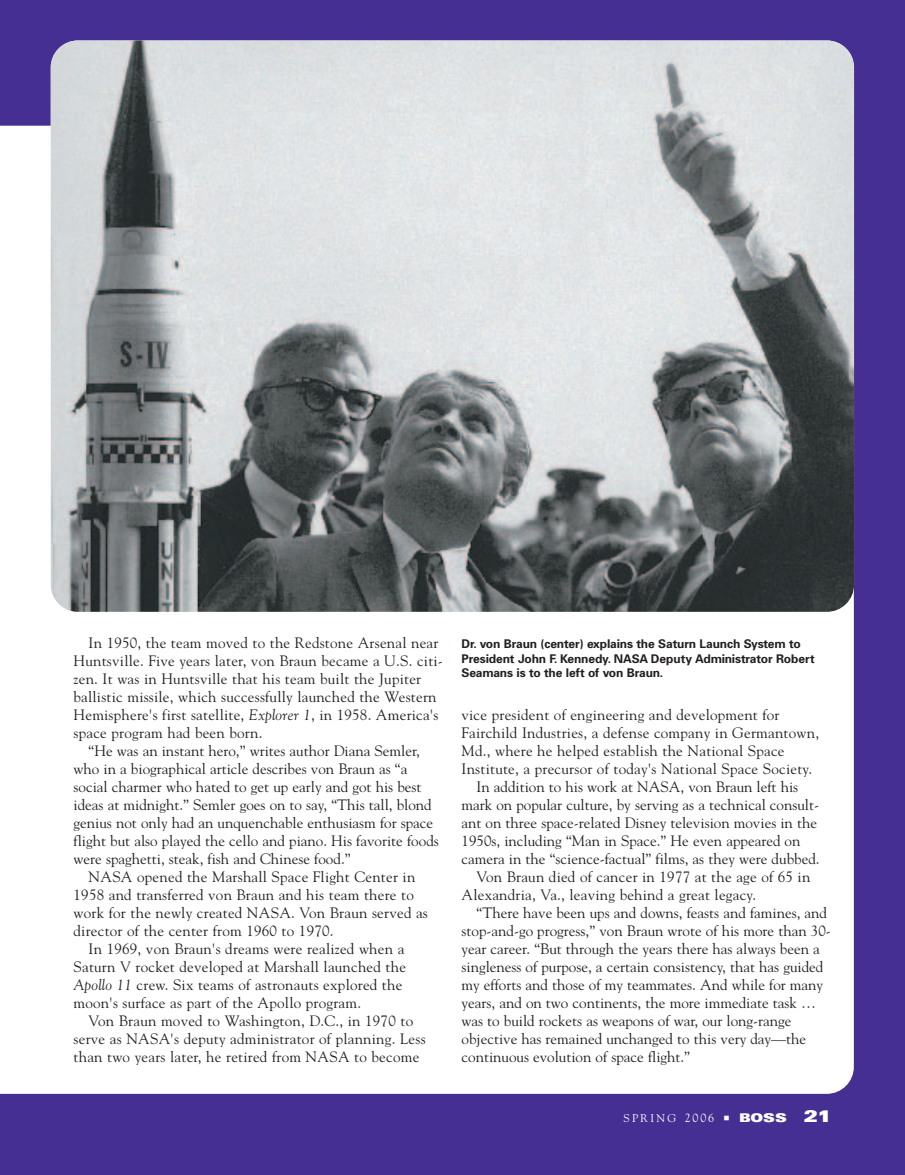
<style>
.page{position:relative;width:905px;height:1175px;background:#fff}
.page>*{position:absolute;margin:0;border:0;box-sizing:border-box;transform-origin:0 0}
.t1{font:15px "Goudy";color:#231f20}
.t2{font:700 12px/14.4px "Univers";letter-spacing:-.01em;color:#231f20}
.t3{font:900 expanded 12px "Univers";color:#fff}
.t4{font:11.25px "Goudy";letter-spacing:.2em;color:#fff}
.s1{font-style:italic}
.s2{font-size:12px}
.s3{font-size:16.5px}
</style>
<div class="page">
<div style="left:0;top:0;width:904px;height:1174px;background:#452f92"></div>
<div style="left:0;top:126px;width:853px;height:967px;background:#fff"></div>
<div style="left:72px;top:148px;width:760px;height:921px;background:#fff"></div>
<img style="left:51px;top:40px;width:803px;height:572px;border-radius:27px">
<p class="t1" style="left:89px;top:634px;width:351px">In 1950, the team moved to the Redstone Arsenal near</p>
<p class="t1" style="left:74px;top:652px;width:371px">Huntsville. Five years later, von Braun became a U.S. citi-</p>
<p class="t1" style="left:74px;top:670px;width:349px">zen. It was in Huntsville that his team built the Jupiter</p>
<p class="t1" style="left:74px;top:688px;width:364px">ballistic missile, which successfully launched the Western</p>
<p class="t1" style="left:74px;top:706px;width:366px">Hemisphere's first satellite, <span class="s1">Explorer 1</span>, in 1958. America's</p>
<p class="t1" style="left:74px;top:724px;width:190px">space program had been born.</p>
<p class="t1" style="left:89px;top:742px;width:333px">“He was an instant hero,” writes author Diana Semler,</p>
<p class="t1" style="left:74px;top:760px;width:335px">who in a biographical article describes von Braun as “a</p>
<p class="t1" style="left:74px;top:778px;width:349px">social charmer who hated to get up early and got his best</p>
<p class="t1" style="left:74px;top:796px;width:360px">ideas at midnight.” Semler goes on to say, “This tall, blond</p>
<p class="t1" style="left:74px;top:814px;width:361px">genius not only had an unquenchable enthusiasm for space</p>
<p class="t1" style="left:74px;top:832px;width:367px">flight but also played the cello and piano. His favorite foods</p>
<p class="t1" style="left:74px;top:850px;width:278px">were spaghetti, steak, fish and Chinese food.”</p>
<p class="t1" style="left:89px;top:868px;width:328px">NASA opened the Marshall Space Flight Center in</p>
<p class="t1" style="left:74px;top:886px;width:342px">1958 and transferred von Braun and his team there to</p>
<p class="t1" style="left:74px;top:904px;width:356px">work for the newly created NASA. Von Braun served as</p>
<p class="t1" style="left:74px;top:922px;width:261px">director of the center from 1960 to 1970.</p>
<p class="t1" style="left:89px;top:940px;width:317px">In 1969, von Braun's dreams were realized when a</p>
<p class="t1" style="left:74px;top:958px;width:334px">Saturn V rocket developed at Marshall launched the</p>
<p class="t1" style="left:74px;top:976px;width:330px"><span class="s1">Apollo 11</span> crew. Six teams of astronauts explored the</p>
<p class="t1" style="left:74px;top:994px;width:289px">moon's surface as part of the Apollo program.</p>
<p class="t1" style="left:89px;top:1012px;width:326px">Von Braun moved to Washington, D.C., in 1970 to</p>
<p class="t1" style="left:74px;top:1030px;width:353px">serve as NASA's deputy administrator of planning. Less</p>
<p class="t1" style="left:74px;top:1048px;width:347px">than two years later, he retired from NASA to become</p>
<p class="t2" style="left:461px;top:638px;width:355px">Dr. von Braun (center) explains the Saturn Launch System to<br>President John F. Kennedy. NASA Deputy Administrator Robert<br>Seamans is to the left of von Braun.</p>
<p class="t1" style="left:461px;top:706px;width:319px">vice president of engineering and development for</p>
<p class="t1" style="left:461px;top:724px;width:359px">Fairchild Industries, a defense company in Germantown,</p>
<p class="t1" style="left:461px;top:742px;width:324px">Md., where he helped establish the National Space</p>
<p class="t1" style="left:461px;top:760px;width:352px">Institute, a precursor of today's National Space Society.</p>
<p class="t1" style="left:476px;top:778px;width:323px">In addition to his work at NASA, von Braun left his</p>
<p class="t1" style="left:461px;top:796px;width:359px">mark on popular culture, by serving as a technical consult-</p>
<p class="t1" style="left:461px;top:814px;width:357px">ant on three space-related Disney television movies in the</p>
<p class="t1" style="left:461px;top:832px;width:340px">1950s, including “Man in Space.” He even appeared on</p>
<p class="t1" style="left:461px;top:850px;width:359px">camera in the “science-factual” films, as they were dubbed.</p>
<p class="t1" style="left:476px;top:868px;width:335px">Von Braun died of cancer in 1977 at the age of 65 in</p>
<p class="t1" style="left:461px;top:886px;width:296px">Alexandria, Va., leaving behind a great legacy.</p>
<p class="t1" style="left:476px;top:904px;width:352px">“There have been ups and downs, feasts and famines, and</p>
<p class="t1" style="left:461px;top:922px;width:371px">stop-and-go progress,” von Braun wrote of his more than 30-</p>
<p class="t1" style="left:461px;top:940px;width:360px">year career. “But through the years there has always been a</p>
<p class="t1" style="left:461px;top:958px;width:363px">singleness of purpose, a certain consistency, that has guided</p>
<p class="t1" style="left:461px;top:976px;width:363px">my efforts and those of my teammates. And while for many</p>
<p class="t1" style="left:461px;top:994px;width:356px">years, and on two continents, the more immediate task …</p>
<p class="t1" style="left:461px;top:1012px;width:331px">was to build rockets as weapons of war, our long-range</p>
<p class="t1" style="left:461px;top:1030px;width:346px">objective has remained unchanged to this very day—the</p>
<p class="t1" style="left:461px;top:1048px;width:230px">continuous evolution of space flight.”</p>
<p class="t4" style="left:623px;top:1111px;width:92px">SPRING <span class="s2">2006</span></p>
<p class="t3" style="left:739px;top:1113px;width:94px">BOSS <span class="s3">21</span></p>
</div>
